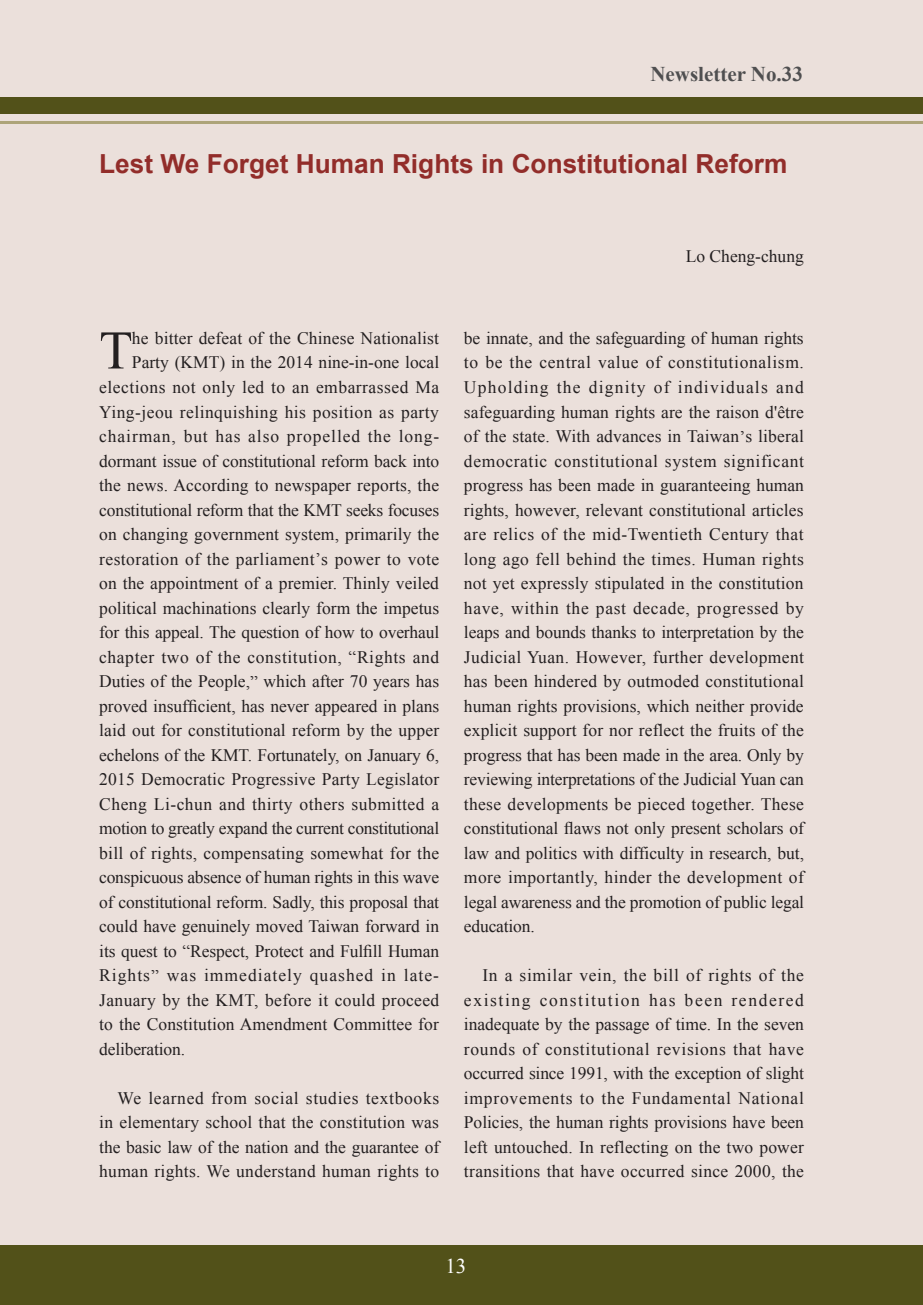
<style>
.page{position:relative;width:923px;height:1305px;background:#ebe0db}
.page>*{position:absolute;margin:0;border:0;box-sizing:border-box;transform-origin:0 0}
.英文內文{font:54.43px "Times New Roman";color:#231f20}
.英文２號標題{font:700 26.25px "Arial";color:#922d2a}
.t1{font:700 21px "Times New Roman";color:#4f4f50}
.t2{font:21px "Times New Roman";color:#fff}
.英文內文後面{font:17.5px/24.5px "Times New Roman";letter-spacing:.015em;color:#231f20;text-align:justify}
.英文內文-2{font:17.5px "Times New Roman";letter-spacing:.005em;color:#231f20}
.英文內文-3{font:17.5px "Times New Roman";letter-spacing:-.015em;color:#231f20}
.英文內文-4{font:17.5px "Times New Roman";letter-spacing:.025em;color:#231f20}
.英文內文-5{font:17.5px "Times New Roman";letter-spacing:.03em;color:#231f20}
.英文內文-6{font:17.5px "Times New Roman";letter-spacing:.035em;color:#231f20}
.英文內文-7{font:17.5px "Times New Roman";letter-spacing:.05em;color:#231f20}
.英文內文-8{font:17.5px "Times New Roman";letter-spacing:.06em;color:#231f20}
.英文作者{font:17.5px "Times New Roman";color:#231f20}
</style>
<div class="page">
<div style="left:0;top:97px;width:923px;height:17px;background:#525119"></div>
<hr style="left:0;top:121px;width:923px;height:3px;background:#ada479">
<div style="left:0;top:1245px;width:923px;height:60px;background:#525119"></div>
<p class="t1" style="left:650px;top:59px;width:154px">Newsletter No.33</p>
<p class="英文２號標題" style="left:99px;top:145px;width:689px">Lest We Forget Human Rights in Constitutional Reform</p>
<p class="英文作者" style="left:686px;top:244px;width:120px">Lo Cheng-chung</p>
<p class="英文內文" style="left:99px;top:312px;width:35px">T</p>
<p class="英文內文-2" style="left:132px;top:326px;width:308px">he bitter defeat of the Chinese Nationalist</p>
<p class="英文內文-2" style="left:132px;top:350px;width:309px">Party (KMT) in the 2014 nine-in-one local</p>
<p class="英文內文-5" style="left:99px;top:375px;width:341px">elections not only led to an embarrassed Ma</p>
<p class="英文內文-4" style="left:99px;top:399px;width:341px">Ying-jeou relinquishing his position as party</p>
<p class="英文內文-7" style="left:99px;top:424px;width:341px">chairman, but has also propelled the long-</p>
<p class="英文內文-2" style="left:99px;top:448px;width:341px">dormant issue of constitutional reform back into</p>
<p class="英文內文-2" style="left:99px;top:473px;width:341px">the news. According to newspaper reports, the</p>
<p class="英文內文-2" style="left:99px;top:497px;width:341px">constitutional reform that the KMT seeks focuses</p>
<p class="英文內文-2" style="left:99px;top:522px;width:341px">on changing government system, primarily the</p>
<p class="英文內文-4" style="left:99px;top:546px;width:341px">restoration of the parliament’s power to vote</p>
<p class="英文內文-2" style="left:99px;top:571px;width:341px">on the appointment of a premier. Thinly veiled</p>
<p class="英文內文-2" style="left:99px;top:595px;width:341px">political machinations clearly form the impetus</p>
<p class="英文內文-2" style="left:99px;top:620px;width:341px">for this appeal. The question of how to overhaul</p>
<p class="英文內文-6" style="left:99px;top:644px;width:341px">chapter two of the constitution, “Rights and</p>
<p class="英文內文-2" style="left:99px;top:669px;width:341px">Duties of the People,” which after 70 years has</p>
<p class="英文內文-2" style="left:99px;top:693px;width:341px">proved insufficient, has never appeared in plans</p>
<p class="英文內文-2" style="left:99px;top:718px;width:341px">laid out for constitutional reform by the upper</p>
<p class="英文內文-2" style="left:99px;top:742px;width:341px">echelons of the KMT. Fortunately, on January 6,</p>
<p class="英文內文-2" style="left:99px;top:767px;width:341px">2015 Democratic Progressive Party Legislator</p>
<p class="英文內文-5" style="left:99px;top:791px;width:341px">Cheng Li-chun and thirty others submitted a</p>
<p class="英文內文-3" style="left:99px;top:816px;width:341px">motion to greatly expand the current constitutional</p>
<p class="英文內文-2" style="left:99px;top:840px;width:341px">bill of rights, compensating somewhat for the</p>
<p class="英文內文-3" style="left:99px;top:865px;width:341px">conspicuous absence of human rights in this wave</p>
<p class="英文內文-2" style="left:99px;top:889px;width:341px">of constitutional reform. Sadly, this proposal that</p>
<p class="英文內文-2" style="left:99px;top:914px;width:341px">could have genuinely moved Taiwan forward in</p>
<p class="英文內文-2" style="left:99px;top:938px;width:341px">its quest to “Respect, Protect and Fulfill Human</p>
<p class="英文內文-8" style="left:99px;top:963px;width:341px">Rights” was immediately quashed in late-</p>
<p class="英文內文-2" style="left:99px;top:987px;width:341px">January by the KMT, before it could proceed</p>
<p class="英文內文-2" style="left:99px;top:1012px;width:341px">to the Constitution Amendment Committee for</p>
<p class="英文內文-2" style="left:99px;top:1036px;width:87px">deliberation.</p>
<p class="英文內文後面" style="left:99px;top:1085px;width:341px;text-indent:18px">We learned from social studies textbooks in elementary school that the constitution was the basic law of the nation and the guarantee of human rights. We understand human rights to</p>
<p class="英文內文後面" style="left:464px;top:325px;width:342px">be innate, and the safeguarding of human rights to be the central value of constitutionalism.<br>Upholding the dignity of individuals and safeguarding human rights are the raison d'être of the state. With advances in Taiwan’s liberal democratic constitutional system significant progress has been made in guaranteeing human rights, however, relevant constitutional articles are relics of the mid-Twentieth Century that long ago fell behind the times. Human rights not yet expressly stipulated in the constitution have, within the past decade, progressed by leaps and bounds thanks to interpretation by the Judicial Yuan. However, further development has been hindered by outmoded constitutional human rights provisions, which neither provide explicit support for nor reflect the fruits of the progress that has been made in the area. Only by reviewing interpretations of the Judicial Yuan can these developments be pieced together. These constitutional flaws not only present scholars of law and politics with difficulty in research, but, more importantly, hinder the development of legal awareness and the promotion of public legal education.</p>
<p class="英文內文後面" style="left:464px;top:962px;width:341px;text-indent:18px">In a similar vein, the bill of rights of the existing constitution has been rendered inadequate by the passage of time. In the seven rounds of constitutional revisions that have occurred since 1991, with the exception of slight improvements to the Fundamental National Policies, the human rights provisions have been left untouched. In reflecting on the two power transitions that have occurred since 2000, the</p>
<p class="t2" style="left:445px;top:1251px;width:22px">13</p>
</div>
